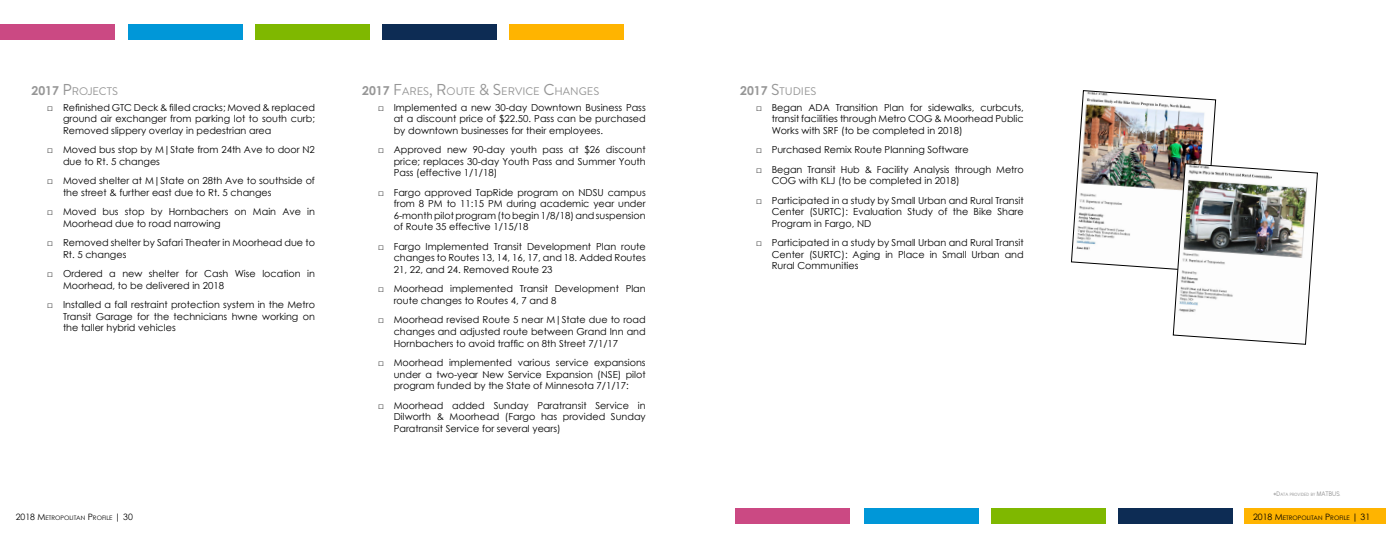
<style>
.page{position:relative;width:1386px;height:536px;background:#fff}
.page>*{position:absolute;margin:0;border:0;box-sizing:border-box;transform-origin:0 0}
.Paragraph_Heading{font:11.03px "Brandon Grotesque";color:#969696}
.t1{font:9.62px/11.5px "Century Gothic";color:#000;text-align:justify}
.SubTitles{font:6.65px "thebrooklynbold";color:#969696}
.t2{font:6.12px "Century Gothic";color:#000}
.SubTitles-2{font:4.64px "thebrooklynbold";color:#969696}
.s1{font-family:"Century Gothic";font-weight:700;font-size:12.25px}
.s2{font-size:15.75px}
.s3{font-size:6.65px}
.s4{font-size:8.75px}
</style>
<div class="page">
<div style="left:735px;top:508px;width:115px;height:15px;background:#cb4983"></div>
<div style="left:864px;top:508px;width:115px;height:15px;background:#0097d8"></div>
<div style="left:991px;top:508px;width:114px;height:15px;background:#7fb800"></div>
<div style="left:1118px;top:508px;width:114px;height:15px;background:#0d2c54"></div>
<div style="left:1245px;top:508px;width:141px;height:15px;background:#ffb400"></div>
<div style="left:0;top:24px;width:115px;height:15px;background:#cb4983"></div>
<div style="left:129px;top:24px;width:114px;height:15px;background:#0097d8"></div>
<div style="left:255px;top:24px;width:115px;height:15px;background:#7fb800"></div>
<div style="left:382px;top:24px;width:115px;height:15px;background:#0d2c54"></div>
<div style="left:509px;top:24px;width:115px;height:15px;background:#ffb400"></div>
<img style="left:1071px;top:90px;width:247px;height:255px">
<p class="Paragraph_Heading" style="left:32px;top:84px;width:88px"><span class="s1">2017</span> <span class="s2">P</span> ROJECTS</p>
<p class="t1" style="left:63px;top:101px;width:254px;text-indent:-16px">□ Refinished GTC Deck &amp; filled cracks; Moved &amp; replaced ground air exchanger from parking lot to south curb; Removed slippery overlay in pedestrian area</p>
<p class="t1" style="left:63px;top:144px;width:253px;text-indent:-16px">□ Moved bus stop by M|State from 24th Ave to door N2 due to Rt. 5 changes</p>
<p class="t1" style="left:63px;top:175px;width:254px;text-indent:-16px">□ Moved shelter at M|State on 28th Ave to southside of the street &amp; further east due to Rt. 5 changes</p>
<p class="t1" style="left:63px;top:206px;width:254px;text-indent:-16px">□ Moved bus stop by Hornbachers on Main Ave in<br>Moorhead due to road narrowing</p>
<p class="t1" style="left:63px;top:237px;width:254px;text-indent:-16px">□ Removed shelter by Safari Theater in Moorhead due to<br>Rt. 5 changes</p>
<p class="t1" style="left:63px;top:268px;width:254px;text-indent:-16px">□ Ordered a new shelter for Cash Wise location in<br>Moorhead, to be delivered in 2018</p>
<p class="t1" style="left:63px;top:299px;width:254px;text-indent:-16px">□ Installed a fall restraint protection system in the Metro Transit Garage for the technicians hwne working on the taller hybrid vehicles</p>
<p class="Paragraph_Heading" style="left:362px;top:84px;width:238px"><span class="s1">2017</span> <span class="s2">F</span>ARES<span class="s2">, R</span>OUTE <span class="s2">&amp; S</span>ERVICE <span class="s2">C</span>HANGES</p>
<p class="t1" style="left:394px;top:101px;width:254px;text-indent:-16px">□ Implemented a new 30-day Downtown Business Pass at a discount price of $22.50. Pass can be purchased by downtown businesses for their employees.</p>
<p class="t1" style="left:394px;top:144px;width:254px;text-indent:-16px">□ Approved new 90-day youth pass at $26 discount price; replaces 30-day Youth Pass and Summer Youth Pass (effective 1/1/18)</p>
<p class="t1" style="left:394px;top:186px;width:254px;text-indent:-16px">□ Fargo approved TapRide program on NDSU campus from 8 PM to 11:15 PM during academic year under 6-month pilot program (to begin 1/8/18) and suspension of Route 35 effective 1/15/18</p>
<p class="t1" style="left:394px;top:240px;width:254px;text-indent:-16px">□ Fargo Implemented Transit Development Plan route changes to Routes 13, 14, 16, 17, and 18. Added Routes 21, 22, and 24. Removed Route 23</p>
<p class="t1" style="left:394px;top:283px;width:254px;text-indent:-16px">□ Moorhead implemented Transit Development Plan route changes to Routes 4, 7 and 8</p>
<p class="t1" style="left:394px;top:314px;width:254px;text-indent:-16px">□ Moorhead revised Route 5 near M|State due to road changes and adjusted route between Grand Inn and Hornbachers to avoid traffic on 8th Street 7/1/17</p>
<p class="t1" style="left:394px;top:356px;width:253px;text-indent:-16px">□ Moorhead implemented various service expansions under a two-year New Service Expansion (NSE) pilot program funded by the State of Minnesota 7/1/17:</p>
<p class="t1" style="left:394px;top:399px;width:254px;text-indent:-16px">□ Moorhead added Sunday Paratransit Service in Dilworth &amp; Moorhead (Fargo has provided Sunday Paratransit Service for several years)</p>
<p class="Paragraph_Heading" style="left:740px;top:84px;width:78px"><span class="s1">2017</span> <span class="s2">S</span>TUDIES</p>
<p class="t1" style="left:772px;top:101px;width:253px;text-indent:-16px">□ Began ADA Transition Plan for sidewalks, curbcuts, transit facilities through Metro COG &amp; Moorhead Public Works with SRF (to be completed in 2018)</p>
<p class="t1" style="left:756px;top:144px;width:214px">□ Purchased Remix Route Planning Software</p>
<p class="t1" style="left:772px;top:163px;width:254px;text-indent:-16px">□ Began Transit Hub &amp; Facility Analysis through Metro<br>COG with KLJ (to be completed in 2018)</p>
<p class="t1" style="left:772px;top:194px;width:254px;text-indent:-16px">□ Participated in a study by Small Urban and Rural Transit Center (SURTC): Evaluation Study of the Bike Share Program in Fargo, ND</p>
<p class="t1" style="left:772px;top:237px;width:254px;text-indent:-16px">□ Participated in a study by Small Urban and Rural Transit Center (SURTC): Aging in Place in Small Urban and Rural Communities</p>
<p class="SubTitles-2" style="left:1274px;top:491px;width:48px"><span class="s3">*D</span>ATA PROVIDED BY <span class="s3">MATBUS</span></p>
<p class="SubTitles" style="left:1340px;top:489px;width:2px">.</p>
<p class="t2" style="left:16px;top:513px;width:119px"><span class="s4">2018 M</span> ETROPOLITAN <span class="s4">P</span>ROFILE <span class="s4">| 30</span></p>
<p class="t2" style="left:1253px;top:513px;width:119px"><span class="s4">2018 M</span> ETROPOLITAN <span class="s4">P</span>ROFILE <span class="s4">| 31</span></p>
</div>
